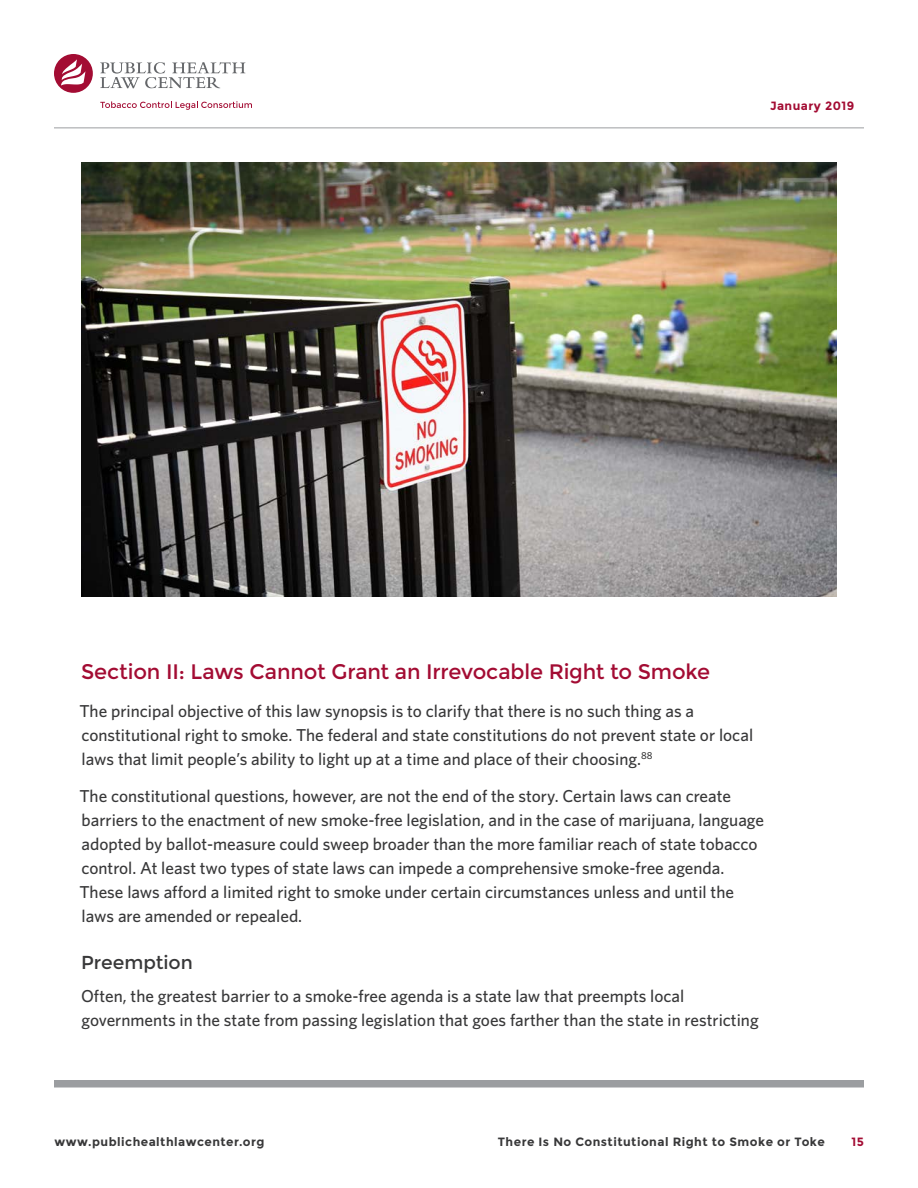
<style>
.page{position:relative;width:918px;height:1188px;background:#fff}
.page>*{position:absolute;margin:0;border:0;box-sizing:border-box;transform-origin:0 0}
.subhead___intro{font:21px "Montserrat";letter-spacing:-.005em;color:#a30c33}
.subhead_level_2{font:18.75px "Montserrat";color:#383839}
.body{font:500 17.25px/24px "Whitney";color:#383839}
.t1{font:700 12px "Montserrat";letter-spacing:.04em;color:#383839}
.t2{font:700 12px "Montserrat";letter-spacing:.04em;color:#a30c33}
</style>
<div class="page">
<div style="left:54px;top:1080px;width:810px;height:8px;background:#9b9da0"></div>
<hr style="left:54px;top:128px;width:810px;height:1px;background:#9b9da0">
<img style="left:81px;top:162px;width:756px;height:434px">
<svg style="left:100px;top:62px;width:145px;height:26px"></svg>
<svg style="left:100px;top:101px;width:152px;height:9px"></svg>
<svg style="left:54px;top:54px;width:39px;height:39px"></svg>
<p class="t2" style="left:770px;top:98px;width:86px">January 2019</p>
<p class="subhead___intro" style="left:81px;top:660px;width:631px">Section II: Laws Cannot Grant an Irrevocable Right to Smoke</p>
<p class="body" style="left:80px;top:698px;width:675px">The principal objective of this law synopsis is to clarify that there is no such thing as a constitutional right to smoke. The federal and state constitutions do not prevent state or local laws that limit people’s ability to light up at a time and place of their choosing.<sup>88</sup></p>
<p class="body" style="left:80px;top:784px;width:686px">The constitutional questions, however, are not the end of the story. Certain laws can create barriers to the enactment of new smoke-free legislation, and in the case of marijuana, language adopted by ballot-measure could sweep broader than the more familiar reach of state tobacco control. At least two types of state laws can impede a comprehensive smoke-free agenda.<br>These laws afford a limited right to smoke under certain circumstances unless and until the laws are amended or repealed.</p>
<p class="subhead_level_2" style="left:81px;top:951px;width:113px">Preemption</p>
<p class="body" style="left:81px;top:983px;width:679px">Often, the greatest barrier to a smoke-free agenda is a state law that preempts local governments in the state from passing legislation that goes farther than the state in restricting</p>
<p class="t1" style="left:55px;top:1134px;width:212px">www.publichealthlawcenter.org</p>
<p class="t1" style="left:498px;top:1134px;width:329px">There Is No Constitutional Right to Smoke or Toke</p>
<p class="t2" style="left:852px;top:1134px;width:14px">15</p>
</div>
